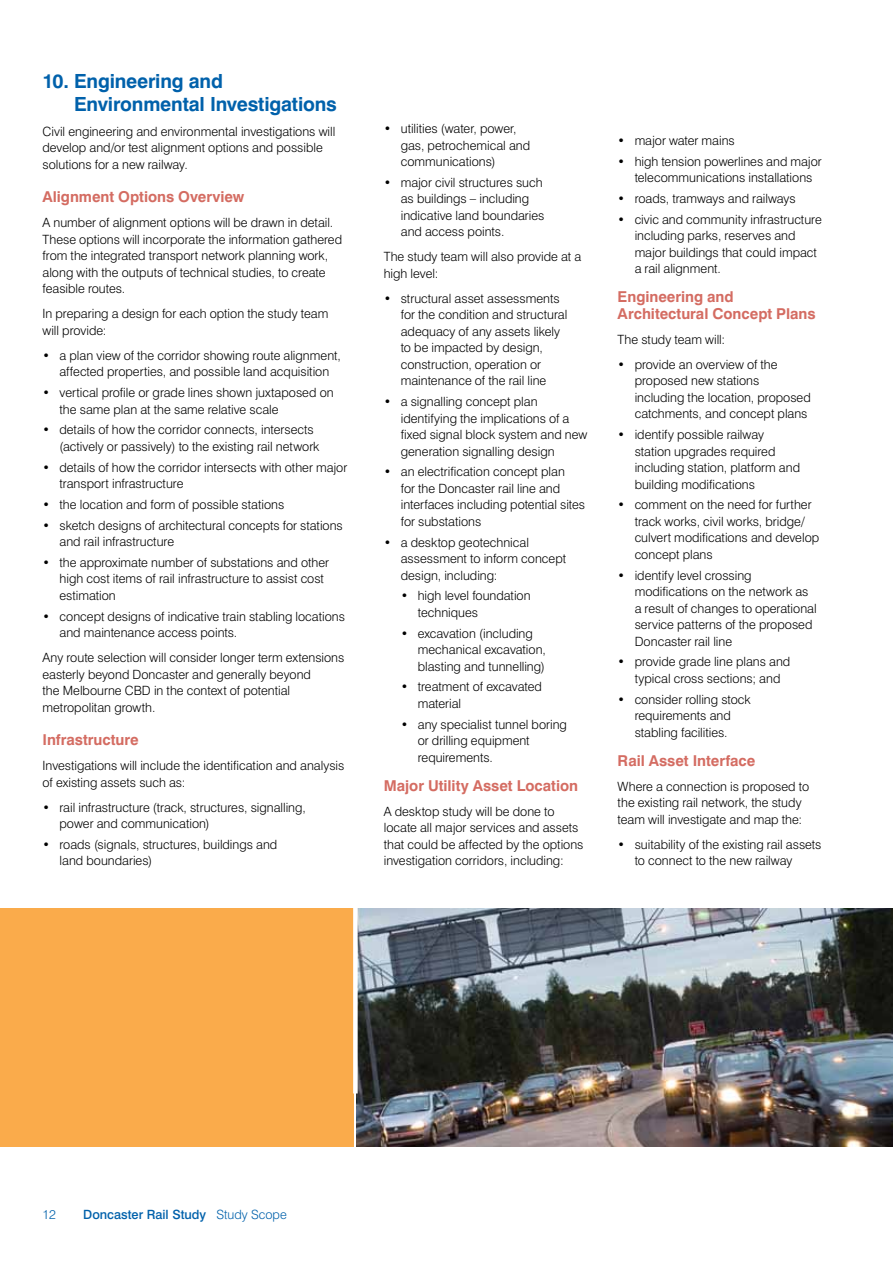
<style>
.page{position:relative;width:893px;height:1263px;background:#fff}
.page>*{position:absolute;margin:0;border:0;box-sizing:border-box;transform-origin:0 0}
.t1{font:700 19.5px/22.5px "Swiss 721 BT";letter-spacing:-.01em;color:#0061ab}
.t2{font:700 15px/16.5px "Swiss 721 BT";color:#d46c62}
.t3{font:300 12.75px/16.5px "Swiss 721 BT";color:#000}
.t4{font:500 12.75px "Swiss 721 BT";color:#0061ab}
.t5{font:300 12.75px "Swiss 721 BT";color:#0061ab}
.s1{font-weight:300}
</style>
<div class="page">
<img style="left:357px;top:909px;width:536px;height:238px">
<div style="left:0;top:909px;width:353px;height:238px;background:#faab4b"></div>
<div style="left:353px;top:846px;width:5px;height:247px;background:#fff"></div>
<h1 class="t1" style="left:74px;top:70px;width:264px;text-indent:-32px">10. Engineering and<br>Environmental Investigations</h1>
<p class="t3" style="left:43px;top:123px;width:294px">Civil engineering and environmental investigations will develop and/or test alignment options and possible solutions for a new railway.</p>
<p class="t2" style="left:43px;top:189px;width:203px">Alignment Options Overview</p>
<p class="t3" style="left:43px;top:214px;width:301px">A number of alignment options will be drawn in detail.<br>These options will incorporate the information gathered from the integrated transport network planning work, along with the outputs of technical studies, to create feasible routes.</p>
<p class="t3" style="left:43px;top:305px;width:287px">In preparing a design for each option the study team will provide:</p>
<p class="t3" style="left:43px;top:347px;width:300px;text-align:center">• a plan view of the corridor showing route alignment, affected properties, and possible land acquisition</p>
<p class="t3" style="left:60px;top:384px;width:276px;text-indent:-17px">• vertical profile or grade lines shown juxtaposed on the same plan at the same relative scale</p>
<p class="t3" style="left:60px;top:421px;width:261px;text-indent:-17px">• details of how the corridor connects, intersects (actively or passively) to the existing rail network</p>
<p class="t3" style="left:60px;top:459px;width:289px;text-indent:-17px">• details of how the corridor intersects with other major transport infrastructure</p>
<p class="t3" style="left:43px;top:496px;width:243px">• the location and form of possible stations</p>
<p class="t3" style="left:60px;top:517px;width:285px;text-indent:-17px">• sketch designs of architectural concepts for stations and rail infrastructure</p>
<p class="t3" style="left:60px;top:554px;width:271px;text-indent:-17px">• the approximate number of substations and other high cost items of rail infrastructure to assist cost estimation</p>
<p class="t3" style="left:60px;top:608px;width:287px;text-indent:-17px">• concept designs of indicative train stabling locations and maintenance access points.</p>
<p class="t3" style="left:43px;top:649px;width:303px">Any route selection will consider longer term extensions easterly beyond Doncaster and generally beyond<br>the Melbourne CBD in the context of potential metropolitan growth.</p>
<p class="t2" style="left:43px;top:731px;width:98px">Infrastructure</p>
<p class="t3" style="left:43px;top:757px;width:303px">Investigations will include the identification and analysis of existing assets such as:</p>
<p class="t3" style="left:60px;top:799px;width:248px;text-indent:-17px">• rail infrastructure (track, structures, signalling, power and communication)</p>
<p class="t3" style="left:60px;top:836px;width:219px;text-indent:-17px">• roads (signals, structures, buildings and land boundaries)</p>
<p class="t3" style="left:401px;top:120px;width:131px;text-indent:-17px">• utilities (water, power, gas, petrochemical and communications)</p>
<p class="t3" style="left:401px;top:174px;width:145px;text-indent:-17px">• major civil structures such as buildings – including indicative land boundaries and access points.</p>
<p class="t3" style="left:384px;top:248px;width:199px">The study team will also provide at a high level:</p>
<p class="t3" style="left:401px;top:290px;width:168px;text-indent:-17px">• structural asset assessments for the condition and structural adequacy of any assets likely to be impacted by design, construction, operation or maintenance of the rail line</p>
<p class="t3" style="left:401px;top:393px;width:188px;text-indent:-17px">• a signalling concept plan identifying the implications of a fixed signal block system and new generation signalling design</p>
<p class="t3" style="left:401px;top:463px;width:186px;text-indent:-17px">• an electrification concept plan<br>for the Doncaster rail line and interfaces including potential sites for substations</p>
<p class="t3" style="left:401px;top:534px;width:167px;text-indent:-17px">• a desktop geotechnical assessment to inform concept design, including:</p>
<p class="t3" style="left:418px;top:587px;width:114px;text-indent:-17px">• high level foundation techniques</p>
<p class="t3" style="left:418px;top:625px;width:130px;text-indent:-17px">• excavation (including mechanical excavation, blasting and tunnelling)</p>
<p class="t3" style="left:418px;top:678px;width:126px;text-indent:-17px">• treatment of excavated material</p>
<p class="t3" style="left:418px;top:716px;width:151px;text-indent:-17px">• any specialist tunnel boring or drilling equipment requirements.</p>
<p class="t2" style="left:384px;top:777px;width:196px">Major Utility Asset Location</p>
<p class="t3" style="left:384px;top:803px;width:201px">A desktop study will be done to locate all major services and assets that could be affected by the options investigation corridors, including:</p>
<p class="t3" style="left:618px;top:132px;width:119px">• major water mains</p>
<p class="t3" style="left:635px;top:153px;width:189px;text-indent:-17px">• high tension powerlines and major telecommunications installations</p>
<p class="t3" style="left:618px;top:190px;width:180px">• roads, tramways and railways</p>
<p class="t3" style="left:635px;top:211px;width:189px;text-indent:-17px">• civic and community infrastructure including parks, reserves and major buildings that could impact a rail alignment.</p>
<p class="t2" style="left:618px;top:289px;width:199px">Engineering and<br>Architectural Concept Plans</p>
<p class="t3" style="left:618px;top:331px;width:109px">The study team will:</p>
<p class="t3" style="left:635px;top:356px;width:178px;text-indent:-17px">• provide an overview of the proposed new stations including the location, proposed catchments, and concept plans</p>
<p class="t3" style="left:635px;top:426px;width:167px;text-indent:-17px">• identify possible railway station upgrades required including station, platform and building modifications</p>
<p class="t3" style="left:635px;top:496px;width:186px;text-indent:-17px">• comment on the need for further track works, civil works, bridge/ culvert modifications and develop concept plans</p>
<p class="t3" style="left:635px;top:567px;width:184px;text-indent:-17px">• identify level crossing modifications on the network as a result of changes to operational service patterns of the proposed<br>Doncaster rail line</p>
<p class="t3" style="left:618px;top:653px;width:174px;text-align:center">• provide grade line plans and typical cross sections; and</p>
<p class="t3" style="left:618px;top:691px;width:135px;text-align:center">• consider rolling stock requirements and stabling facilities.</p>
<p class="t2" style="left:618px;top:752px;width:139px">Rail Asset Interface</p>
<p class="t3" style="left:618px;top:778px;width:193px">Where a connection is proposed to the existing rail network, the study team will investigate and map the:</p>
<p class="t3" style="left:635px;top:836px;width:188px;text-indent:-17px">• suitability of the existing rail assets to connect to the new railway</p>
<p class="t5" style="left:43px;top:1207px;width:15px">12</p>
<p class="t4" style="left:83px;top:1207px;width:205px">Doncaster Rail Study <span class="s1">Study Scope</span></p>
</div>
